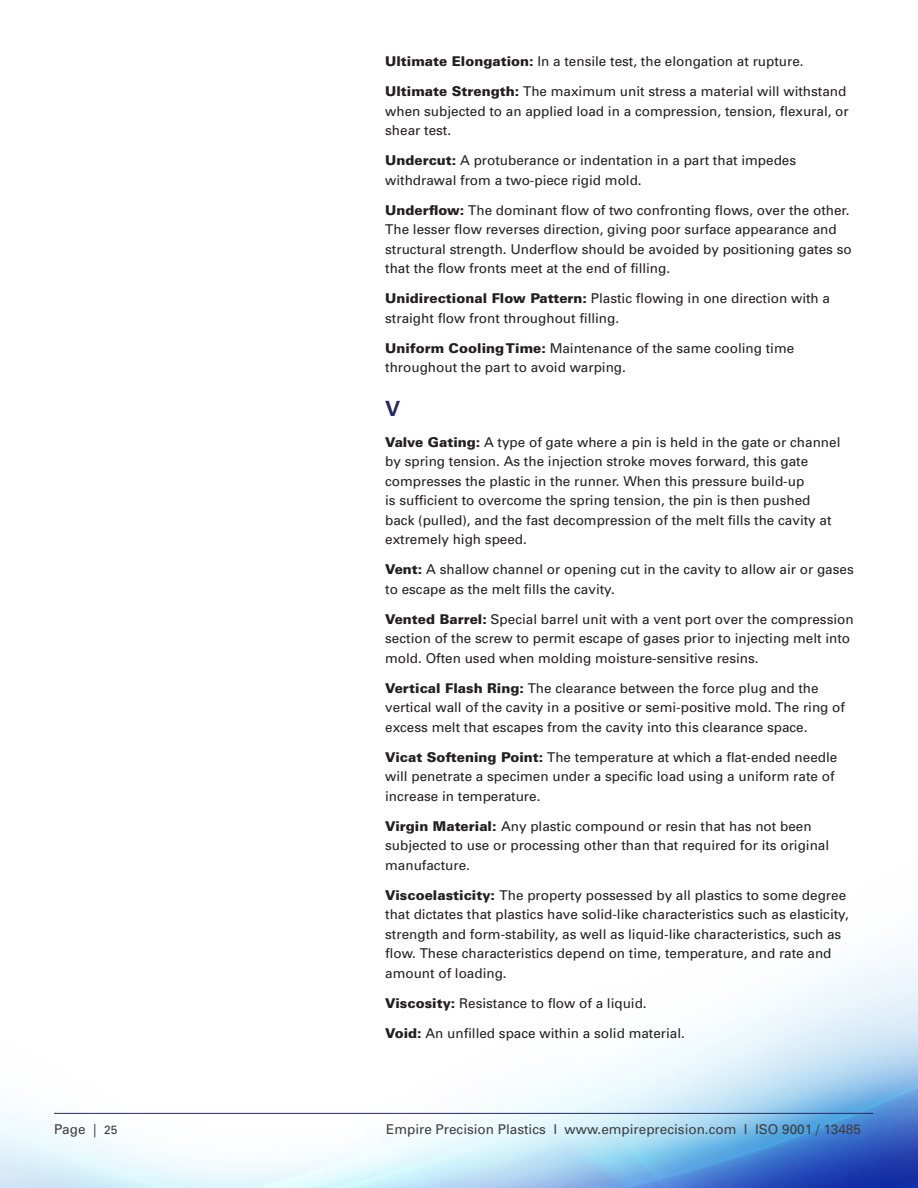
<style>
.page{position:relative;width:918px;height:1188px;background:#fff}
.page>*{position:absolute;margin:0;border:0;box-sizing:border-box;transform-origin:0 0}
.Paragraph_Style_1{font:700 21px "Univers";color:#262967}
.t1{font:13.5px/19.5px "Univers";color:#231f20}
.t2{font:13.5px "Univers";color:#3e3e3f}
.s1{font-weight:900}
.s2{font-size:12px}
</style>
<div class="page">
<img style="left:0;top:953px;width:918px;height:235px">
<hr style="left:54px;top:1113px;width:819px;height:1px;background:#262967">
<p class="t1" style="left:385px;top:52px;width:420px"><span class="s1">Ultimate Elongation:</span> In a tensile test, the elongation at rupture.</p>
<p class="t1" style="left:385px;top:82px;width:465px"><span class="s1">Ultimate Strength:</span> The maximum unit stress a material will withstand when subjected to an applied load in a compression, tension, flexural, or shear test.</p>
<p class="t1" style="left:385px;top:151px;width:413px"><span class="s1">Undercut:</span> A protuberance or indentation in a part that impedes withdrawal from a two-piece rigid mold.</p>
<p class="t1" style="left:385px;top:201px;width:468px"><span class="s1">Underflow:</span> The dominant flow of two confronting flows, over the other.<br>The lesser flow reverses direction, giving poor surface appearance and structural strength. Underflow should be avoided by positioning gates so that the flow fronts meet at the end of filling.</p>
<p class="t1" style="left:385px;top:289px;width:446px"><span class="s1">Unidirectional Flow Pattern:</span> Plastic flowing in one direction with a straight flow front throughout filling.</p>
<p class="t1" style="left:385px;top:339px;width:411px"><span class="s1">Uniform Cooling Time:</span> Maintenance of the same cooling time throughout the part to avoid warping.</p>
<p class="Paragraph_Style_1" style="left:385px;top:396px;width:17px">V</p>
<p class="t1" style="left:385px;top:432px;width:457px"><span class="s1">Valve Gating:</span> A type of gate where a pin is held in the gate or channel by spring tension. As the injection stroke moves forward, this gate compresses the plastic in the runner. When this pressure build-up<br>is sufficient to overcome the spring tension, the pin is then pushed back (pulled), and the fast decompression of the melt fills the cavity at extremely high speed.</p>
<p class="t1" style="left:385px;top:560px;width:470px"><span class="s1">Vent:</span> A shallow channel or opening cut in the cavity to allow air or gases to escape as the melt fills the cavity.</p>
<p class="t1" style="left:385px;top:609px;width:470px"><span class="s1">Vented Barrel:</span> Special barrel unit with a vent port over the compression section of the screw to permit escape of gases prior to injecting melt into mold. Often used when molding moisture-sensitive resins.</p>
<p class="t1" style="left:385px;top:678px;width:461px"><span class="s1">Vertical Flash Ring:</span> The clearance between the force plug and the vertical wall of the cavity in a positive or semi-positive mold. The ring of excess melt that escapes from the cavity into this clearance space.</p>
<p class="t1" style="left:385px;top:747px;width:454px"><span class="s1">Vicat Softening Point:</span> The temperature at which a flat-ended needle will penetrate a specimen under a specific load using a uniform rate of increase in temperature.</p>
<p class="t1" style="left:385px;top:816px;width:446px"><span class="s1">Virgin Material:</span> Any plastic compound or resin that has not been subjected to use or processing other than that required for its original manufacture.</p>
<p class="t1" style="left:385px;top:885px;width:465px"><span class="s1">Viscoelasticity:</span> The property possessed by all plastics to some degree that dictates that plastics have solid-like characteristics such as elasticity, strength and form-stability, as well as liquid-like characteristics, such as flow. These characteristics depend on time, temperature, and rate and amount of loading.</p>
<p class="t1" style="left:385px;top:993px;width:263px"><span class="s1">Viscosity:</span> Resistance to flow of a liquid.</p>
<p class="t1" style="left:385px;top:1023px;width:301px"><span class="s1">Void:</span> An unfilled space within a solid material.</p>
<p class="t2" style="left:54px;top:1121px;width:65px">Page | <span class="s2">25</span></p>
<p class="t2" style="left:386px;top:1121px;width:476px">Empire Precision Plastics l www.empireprecision.com l ISO 9001 / 13485</p>
</div>
